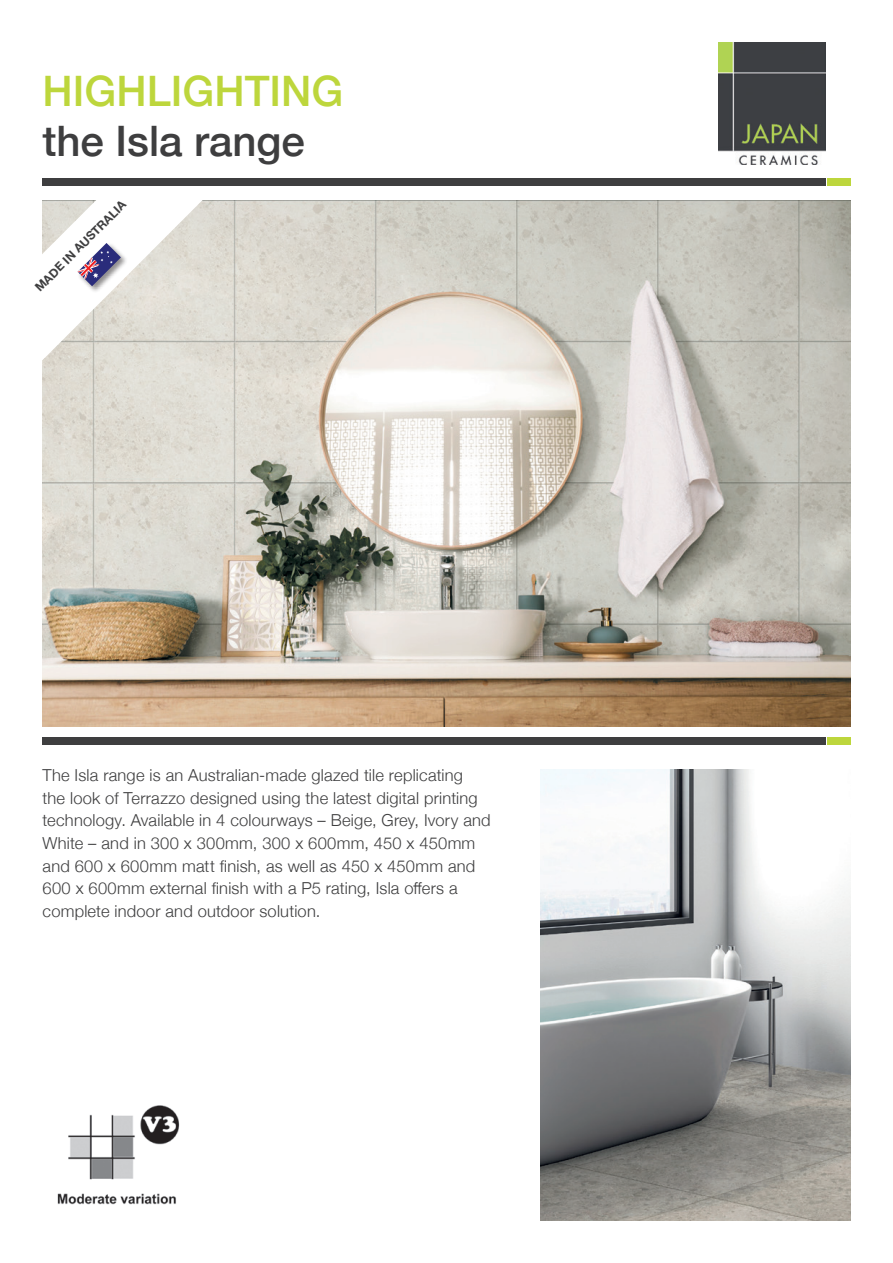
<style>
.page{position:relative;width:893px;height:1263px;background:#fff}
.page>*{position:absolute;margin:0;border:0;box-sizing:border-box;transform-origin:0 0}
.t1{font:500 42px/50.4px "Helvetica Neue";color:#bdd63c}
.Intro_text{font:300 16.5px/22.5px "Helvetica Neue";letter-spacing:.015em;color:#3e3e3f}
.Code_body{font:700 12px "Helvetica Neue";color:#3e3e3f}
.s1{color:#3e3e3f}
</style>
<div class="page">
<img style="left:43px;top:201px;width:807px;height:526px">
<img style="left:540px;top:770px;width:310px;height:450px">
<div style="left:827px;top:737px;width:23px;height:8px;background:#bdd63c"></div>
<div style="left:43px;top:737px;width:783px;height:8px;background:#3e3e3f"></div>
<img style="left:718px;top:43px;width:108px;height:121px">
<img style="left:57px;top:1105px;width:123px;height:100px">
<svg style="left:42px;top:178px;width:170px;height:193px;fill:#e1dfd7"></svg>
<svg style="left:42px;top:194px;width:90px;height:103px"></svg>
<div style="left:827px;top:178px;width:23px;height:7px;background:#bdd63c"></div>
<div style="left:43px;top:178px;width:783px;height:7px;background:#3e3e3f"></div>
<p class="t1" style="left:43px;top:62px;width:302px">HIGHLIGHTING <span class="s1">the Isla range</span></p>
<p class="Code_body" style="left:31px;top:283px;width:124px;rotate:-45deg">MADE IN AUSTRALIA</p>
<p class="Intro_text" style="left:43px;top:763px;width:450px">The Isla range is an Australian-made glazed tile replicating<br>the look of Terrazzo designed using the latest digital printing technology. Available in 4 colourways – Beige, Grey, Ivory and White – and in 300 x 300mm, 300 x 600mm, 450 x 450mm and 600 x 600mm matt finish, as well as 450 x 450mm and 600 x 600mm external finish with a P5 rating, Isla offers a complete indoor and outdoor solution.</p>
</div>
